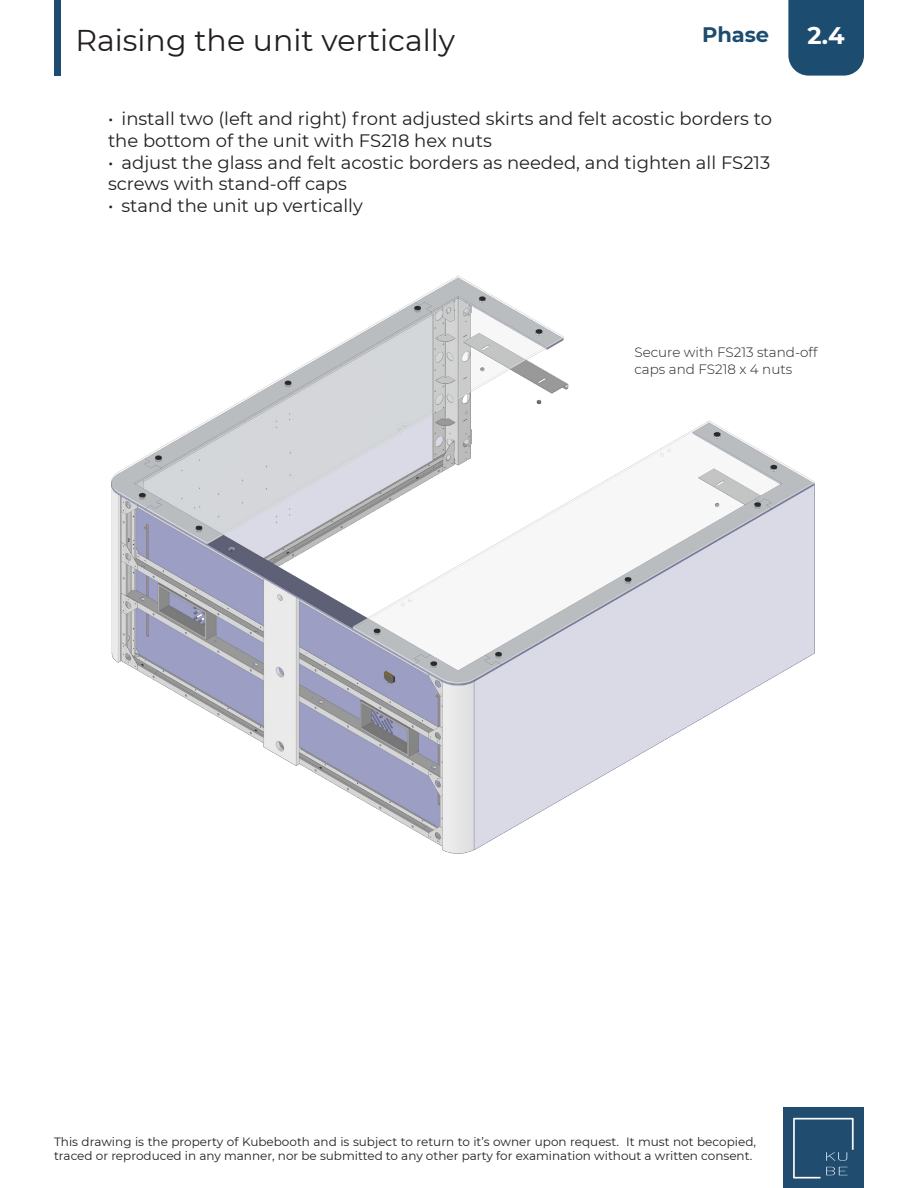
<style>
.page{position:relative;width:918px;height:1188px;background:#fff}
.page>*{position:absolute;margin:0;border:0;box-sizing:border-box;transform-origin:0 0}
.t1{font:30px "Montserrat";color:#231f20}
.t2{font:700 24px "Montserrat";color:#fff}
.t3{font:700 21px "Montserrat";color:#1c4c6f}
.t4{font:18px/21.6px "Montserrat";color:#231f20}
.t5{font:300 13.5px/16.2px "Montserrat";color:#231f20}
.t6{font:12px/14.4px "Montserrat";color:#231f20}
</style>
<div class="page">
<div style="left:788px;top:0;width:76px;height:76px;background:#1c4c6f"></div>
<svg style="left:54px;top:0;width:7px;height:76px"></svg>
<img style="left:783px;top:1107px;width:81px;height:81px">
<img style="left:111px;top:275px;width:704px;height:579px">
<p class="t3" style="left:702px;top:19px;width:69px">Phase</p>
<h1 class="t1" style="left:76px;top:19px;width:381px">Raising the unit vertically</h1>
<h2 class="t2" style="left:808px;top:19px;width:39px">2.4</h2>
<p class="t4" style="left:108px;top:108px;width:666px">• install two (left and right) front adjusted skirts and felt acostic borders to the bottom of the unit with FS218 hex nuts</p>
<p class="t4" style="left:108px;top:151px;width:664px">• adjust the glass and felt acostic borders as needed, and tighten all FS213 screws with stand-off caps</p>
<p class="t4" style="left:108px;top:194px;width:256px">• stand the unit up vertically</p>
<p class="t5" style="left:634px;top:344px;width:185px">Secure with FS213 stand-off caps and FS218 x 4 nuts</p>
<p class="t6" style="left:54px;top:1134px;width:704px">This drawing is the property of Kubebooth and is subject to return to it’s owner upon request. It must not becopied, traced or reproduced in any manner, nor be submitted to any other party for examination without a written consent.</p>
</div>
